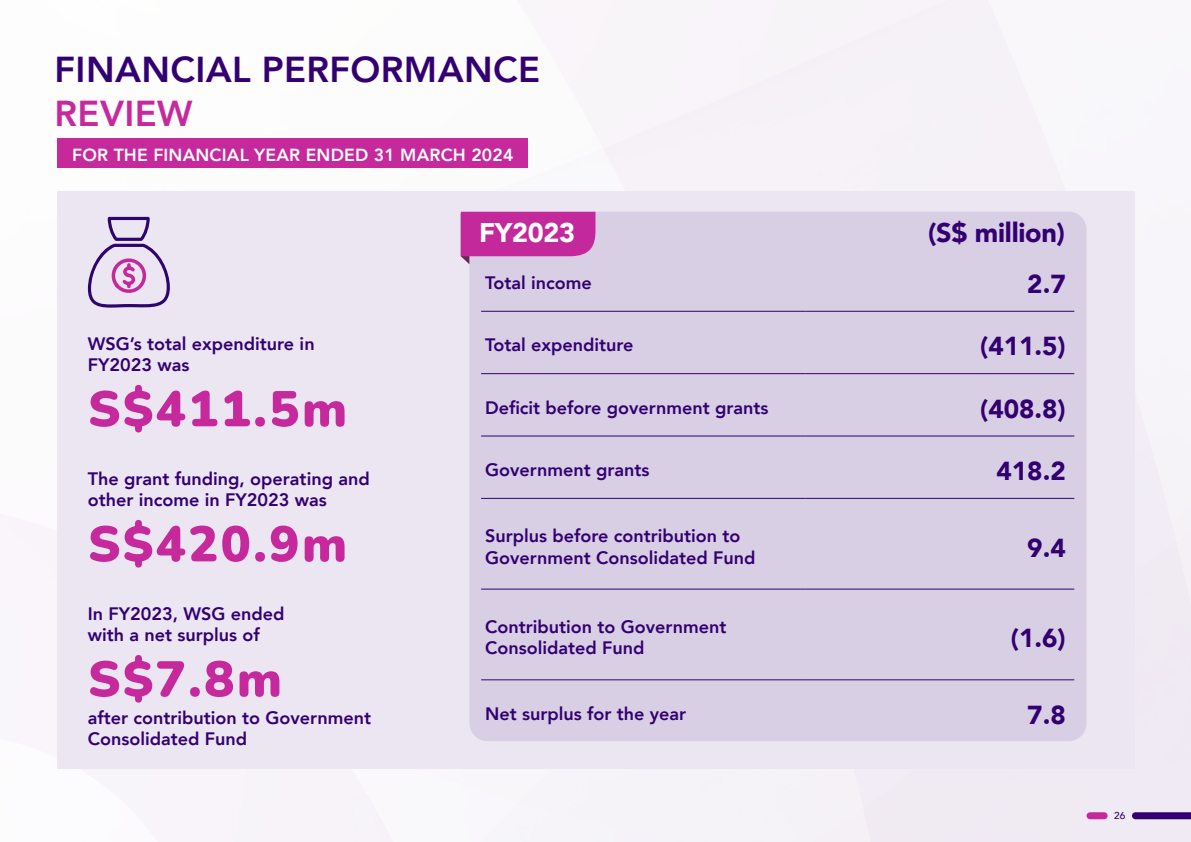
<style>
.page{position:relative;width:1191px;height:842px;background:#fff}
.page>*{position:absolute;margin:0;border:0;box-sizing:border-box;transform-origin:0 0}
.t1{font:900 50px "Nunito";letter-spacing:.05em;color:#c5299b}
.t2{font:800 36px "Avenir";letter-spacing:.01em;color:#330072}
.t3{font:800 36px "Avenir";letter-spacing:.01em;color:#c5299b}
.t4{font:900 27px "Avenir";letter-spacing:-.01em;color:#330072}
.t5{font:900 27px "Avenir";letter-spacing:-.01em;color:#fff}
.t6{font:900 26px "Avenir";color:#330072}
.t7{font:800 18px/21.6px "Avenir";color:#330072}
.t8{font:800 17.5px "Avenir";letter-spacing:.01em;color:#fff}
.t9{font:500 10px "Avenir";color:#330072}
</style>
<div class="page">
<img style="left:0;top:0;width:1191px;height:842px">
<div style="left:57px;top:191px;width:1077px;height:578px;background:#ebe6f1"></div>
<div style="left:469px;top:212px;width:617px;height:529px;background:#d8cfe4"></div>
<svg style="left:461px;top:212px;width:134px;height:52px;background:#c643a7"></svg>
<div style="left:1086px;top:812px;width:21px;height:7px;background:#c5299b;border-radius:4px"></div>
<svg style="left:1132px;top:812px;width:59px;height:7px"></svg>
<hr style="left:481px;top:311px;width:325px;height:1px;background:#330072">
<hr style="left:806px;top:311px;width:268px;height:1px;background:#330072">
<hr style="left:481px;top:373px;width:325px;height:1px;background:#330072">
<hr style="left:806px;top:373px;width:268px;height:1px;background:#330072">
<hr style="left:481px;top:435px;width:325px;height:1px;background:#330072">
<hr style="left:806px;top:435px;width:268px;height:1px;background:#330072">
<hr style="left:481px;top:498px;width:325px;height:1px;background:#330072">
<hr style="left:806px;top:498px;width:268px;height:1px;background:#330072">
<hr style="left:481px;top:589px;width:325px;height:1px;background:#330072">
<hr style="left:806px;top:589px;width:268px;height:1px;background:#330072">
<hr style="left:481px;top:679px;width:325px;height:1px;background:#330072">
<hr style="left:806px;top:679px;width:268px;height:1px;background:#330072">
<svg style="left:88px;top:217px;width:82px;height:91px"></svg>
<div style="left:57px;top:139px;width:470px;height:29px;background:#c5299b"></div>
<h2 class="t2" style="left:55px;top:42px;width:487px">FINANCIAL PERFORMANCE</h2>
<h2 class="t3" style="left:55px;top:85px;width:139px">REVIEW</h2>
<p class="t8" style="left:72px;top:141px;width:443px">FOR THE FINANCIAL YEAR ENDED 31 MARCH 2024</p>
<h3 class="t5" style="left:479px;top:210px;width:98px">FY2023</h3>
<h3 class="t4" style="left:928px;top:210px;width:138px">(S$ million)</h3>
<p class="t7" style="left:88px;top:333px;width:228px">WSG’s total expenditure in<br>FY2023 was</p>
<h1 class="t1" style="left:88px;top:373px;width:261px">S$411.5m</h1>
<p class="t7" style="left:88px;top:468px;width:283px">The grant funding, operating and other income in FY2023 was</p>
<h1 class="t1" style="left:88px;top:508px;width:261px">S$420.9m</h1>
<p class="t7" style="left:88px;top:603px;width:198px">In FY2023, WSG ended with a net surplus of</p>
<h1 class="t1" style="left:88px;top:643px;width:195px">S$7.8m</h1>
<p class="t7" style="left:88px;top:707px;width:285px">after contribution to Government<br>Consolidated Fund</p>
<p class="t7" style="left:485px;top:272px;width:108px">Total income</p>
<h3 class="t6" style="left:1027px;top:262px;width:40px">2.7</h3>
<p class="t7" style="left:485px;top:334px;width:150px">Total expenditure</p>
<h3 class="t6" style="left:980px;top:324px;width:87px">(411.5)</h3>
<p class="t7" style="left:485px;top:397px;width:285px">Deficit before government grants</p>
<h3 class="t6" style="left:980px;top:386px;width:87px">(408.8)</h3>
<p class="t7" style="left:485px;top:459px;width:166px">Government grants</p>
<h3 class="t6" style="left:996px;top:449px;width:71px">418.2</h3>
<p class="t7" style="left:485px;top:525px;width:272px">Surplus before contribution to<br>Government Consolidated Fund</p>
<h3 class="t6" style="left:1027px;top:525px;width:40px">9.4</h3>
<p class="t7" style="left:485px;top:616px;width:243px">Contribution to Government<br>Consolidated Fund</p>
<h3 class="t6" style="left:1011px;top:616px;width:56px">(1.6)</h3>
<p class="t7" style="left:485px;top:703px;width:202px">Net surplus for the year</p>
<h3 class="t6" style="left:1027px;top:693px;width:40px">7.8</h3>
<p class="t9" style="left:1114px;top:807px;width:13px">26</p>
</div>
